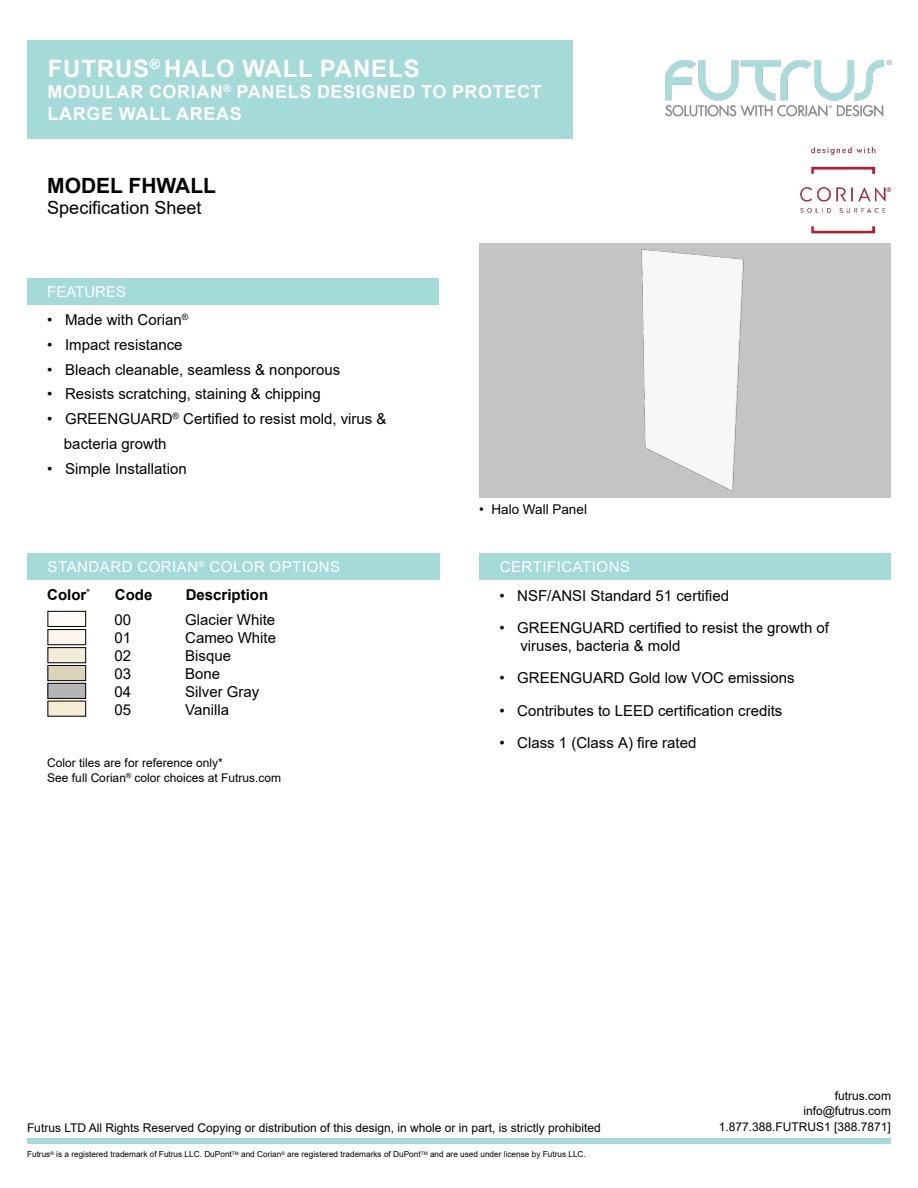
<style>
.page{position:relative;width:918px;height:1188px;background:#fff}
.page>*{position:absolute;margin:0;border:0;box-sizing:border-box;transform-origin:0 0}
.t1{font:700 24px "Arial";letter-spacing:.035em;color:#fff}
.t2{font:700 21px "Arial";color:#000}
.t3{font:700 18px/21.6px "Arial";letter-spacing:.035em;color:#fff}
.t4{font:18px "Arial";color:#000}
.t5{font:15px/24.8px "Arial";color:#000}
.t6{font:15px/27.9px "Arial";letter-spacing:.035em;color:#fff}
.t7{font:700 15px "Arial";color:#000}
.t8{font:15px "Arial";color:#fff}
.t9{font:13.5px "Arial";color:#000}
.t10{font:12px/15.8px "Arial";color:#000;text-align:right}
.t11{font:8.25px "Arial";color:#000}
.s1{font-weight:700;color:#000}
</style>
<div class="page">
<div style="left:27px;top:40px;width:545px;height:99px;background:#a4dad8"></div>
<div style="left:27px;top:1138px;width:864px;height:6px;background:#a4dad8"></div>
<img style="left:666px;top:60px;width:225px;height:57px">
<img style="left:800px;top:147px;width:91px;height:87px">
<div style="left:27px;top:279px;width:412px;height:26px;background:#a4dad8"></div>
<div style="left:27px;top:553px;width:412px;height:27px;background:#a4dad8"></div>
<div style="left:48px;top:611px;width:38px;height:16px;border:1px solid #000"></div>
<div style="left:48px;top:629px;width:38px;height:16px;border:1px solid #000"></div>
<div style="left:48px;top:647px;width:38px;height:16px;border:1px solid #000"></div>
<div style="left:48px;top:665px;width:38px;height:16px;border:1px solid #000"></div>
<div style="left:48px;top:683px;width:38px;height:16px;border:1px solid #000"></div>
<div style="left:479px;top:553px;width:412px;height:27px;background:#a4dad8"></div>
<img style="left:479px;top:243px;width:412px;height:254px">
<h1 class="t1" style="left:48px;top:51px;width:373px">FUTRUS<sup>®</sup> HALO WALL PANELS</h1>
<p class="t3" style="left:48px;top:81px;width:496px">MODULAR CORIAN<sup>®</sup> PANELS DESIGNED TO PROTECT<br>LARGE WALL AREAS</p>
<h2 class="t2" style="left:47px;top:170px;width:170px">MODEL FHWALL</h2>
<p class="t4" style="left:47px;top:196px;width:156px">Specification Sheet</p>
<p class="t8" style="left:47px;top:282px;width:80px">FEATURES</p>
<p class="t5" style="left:47px;top:307px;width:142px">• Made with Corian<sup>®</sup></p>
<p class="t5" style="left:47px;top:332px;width:137px">• Impact resistance</p>
<p class="t5" style="left:47px;top:357px;width:294px">• Bleach cleanable, seamless &amp; nonporous</p>
<p class="t5" style="left:47px;top:382px;width:275px">• Resists scratching, staining &amp; chipping</p>
<p class="t5" style="left:64px;top:406px;width:324px;text-indent:-17px">• GREENGUARD<sup>®</sup> Certified to resist mold, virus &amp; bacteria growth</p>
<p class="t5" style="left:47px;top:456px;width:141px">• Simple Installation</p>
<p class="t6" style="left:47px;top:553px;width:294px">STANDARD CORIAN<sup>®</sup> COLOR OPTIONS<br><span class="s1">Color</span><sup>*</sup></p>
<p class="t7" style="left:115px;top:584px;width:39px">Code</p>
<p class="t7" style="left:186px;top:584px;width:84px">Description</p>
<p class="t5" style="left:114px;top:607px;width:18px">00</p>
<p class="t5" style="left:185px;top:607px;width:92px">Glacier White</p>
<p class="t5" style="left:114px;top:625px;width:18px">01</p>
<p class="t5" style="left:185px;top:625px;width:92px">Cameo White</p>
<p class="t5" style="left:114px;top:643px;width:18px">02</p>
<p class="t5" style="left:185px;top:643px;width:47px">Bisque</p>
<p class="t5" style="left:114px;top:661px;width:18px">03</p>
<p class="t5" style="left:185px;top:661px;width:37px">Bone</p>
<p class="t5" style="left:114px;top:679px;width:18px">04</p>
<p class="t5" style="left:185px;top:679px;width:76px">Silver Gray</p>
<p class="t5" style="left:114px;top:697px;width:18px">05</p>
<p class="t5" style="left:185px;top:697px;width:45px">Vanilla</p>
<p class="t10" style="left:47px;top:756px;width:235px;line-height:14.4px;text-align:left">Color tiles are for reference only*<br>See full Corian<sup>®</sup> color choices at Futrus.com</p>
<p class="t9" style="left:479px;top:499px;width:109px">• Halo Wall Panel</p>
<p class="t6" style="left:500px;top:553px;width:132px">CERTIFICATIONS</p>
<p class="t5" style="left:500px;top:583px;width:231px">• NSF/ANSI Standard 51 certified</p>
<p class="t5" style="left:520px;top:619px;width:310px;line-height:18px;text-indent:-21px">• GREENGUARD certified to resist the growth of viruses, bacteria &amp; mold</p>
<p class="t5" style="left:500px;top:666px;width:297px">• GREENGUARD Gold low VOC emissions</p>
<p class="t5" style="left:500px;top:698px;width:284px">• Contributes to LEED certification credits</p>
<p class="t5" style="left:500px;top:730px;width:198px">• Class 1 (Class A) fire rated</p>
<p class="t10" style="left:27px;top:1120px;width:575px">Futrus LTD All Rights Reserved Copying or distribution of this design, in whole or in part, is strictly prohibited</p>
<p class="t11" style="left:27px;top:1149px;width:560px">Futrus<sup>®</sup> is a registered trademark of Futrus LLC. DuPont<sup>TM</sup> and Corian<sup>®</sup> are registered trademarks of DuPont<sup>TM</sup> and are used under license by Futrus LLC.</p>
<p class="t10" style="left:719px;top:1087px;width:174px">futrus.com<br>info@futrus.com<br>1.877.388.FUTRUS1 [388.7871]</p>
</div>
